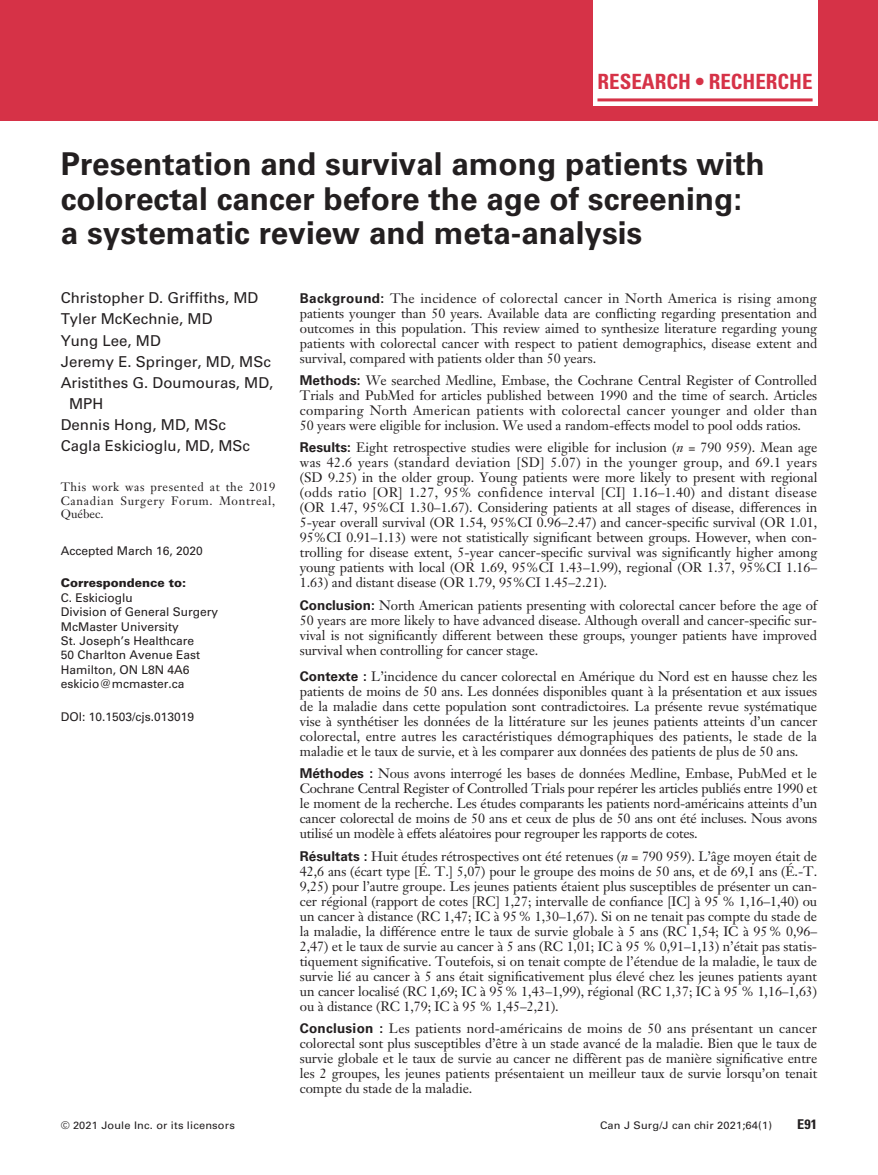
<style>
.page{position:relative;width:878px;height:1175px;background:#fff}
.page>*{position:absolute;margin:0;border:0;box-sizing:border-box;transform-origin:0 0}
.t1{font:700 31.5px/34.5px "Univers LT Std";color:#231f20}
.t2{font:700 condensed 21px "Univers LT Std";color:#d63247}
.t3{font:15px "Univers LT Std";color:#231f20}
.t4{font:13.5px/15px "Janson Text LT Std";letter-spacing:-.005em;color:#231f20;text-align:justify}
.t5{font:700 condensed 13.5px "Univers LT Std";color:#231f20;scale:1.05 1}
.t6{font:12px/14.4px "Univers LT Std";color:#231f20}
.t7{font:12px/13.5px "Janson Text LT Std";letter-spacing:.055em;color:#231f20;text-align:justify}
.t8{font:900 12px "Univers LT Std";color:#231f20}
.t9{font:10.5px "Univers LT Std";letter-spacing:.015em;color:#231f20;scale:1.05 1}
.s1{font-family:"Univers LT Std";font-weight:700}
.s2{font-style:italic}
</style>
<div class="page">
<div style="left:0;top:0;width:878px;height:120px;background:#d63247"></div>
<div style="left:593px;top:0;width:224px;height:106px;background:#fff"></div>
<hr style="left:597px;top:98px;width:215px;height:3px;background:#d63247">
<h2 class="t2" style="left:597px;top:69px;width:216px">RESEARCH • RECHERCHE</h2>
<h1 class="t1" style="left:61px;top:147px;width:705px">Presentation and survival among patients with colorectal cancer before the age of screening: a systematic review and meta-analysis</h1>
<p class="t3" style="left:61px;top:289px;width:199px">Christopher D. Griffiths, MD</p>
<p class="t3" style="left:61px;top:310px;width:153px">Tyler McKechnie, MD</p>
<p class="t3" style="left:61px;top:331px;width:102px">Yung Lee, MD</p>
<p class="t3" style="left:61px;top:352px;width:212px">Jeremy E. Springer, MD, MSc</p>
<p class="t3" style="left:61px;top:373px;width:214px">Aristithes G. Doumouras, MD,</p>
<p class="t3" style="left:69px;top:394px;width:36px">MPH</p>
<p class="t3" style="left:61px;top:415px;width:166px">Dennis Hong, MD, MSc</p>
<p class="t3" style="left:61px;top:436px;width:191px">Cagla Eskicioglu, MD, MSc</p>
<p class="t7" style="left:61px;top:480px;width:216px">This work was presented at the 2019<br>Canadian Surgery Forum. Montreal, Québec.</p>
<p class="t6" style="left:61px;top:543px;width:144px">Accepted March 16, 2020</p>
<p class="t8" style="left:61px;top:575px;width:127px">Correspondence to:</p>
<p class="t6" style="left:61px;top:590px;width:159px">C. Eskicioglu<br>Division of General Surgery<br>McMaster University<br>St. Joseph’s Healthcare<br>50 Charlton Avenue East<br>Hamilton, ON L8N 4A6 eskicio@mcmaster.ca</p>
<p class="t6" style="left:61px;top:709px;width:135px">DOI: 10.1503/cjs.013019</p>
<p class="t4" style="left:300px;top:290px;width:519px"><span class="s1">Background:</span> The incidence of colorectal cancer in North America is rising among patients younger than 50 years. Available data are conflicting regarding presentation and outcomes in this population. This review aimed to synthesize literature regarding young patients with colorectal cancer with respect to patient demographics, disease extent and survival, compared with patients older than 50 years.</p>
<p class="t4" style="left:300px;top:373px;width:519px"><span class="s1">Methods:</span> We searched Medline, Embase, the Cochrane Central Register of Controlled Trials and PubMed for articles published between 1990 and the time of search. Articles comparing North American patients with colorectal cancer younger and older than 50 years were eligible for inclusion. We used a random-effects model to pool odds ratios.</p>
<p class="t4" style="left:300px;top:440px;width:519px"><span class="s1">Results:</span> Eight retrospective studies were eligible for inclusion (<span class="s2">n</span> = 790 959). Mean age was 42.6 years (standard deviation [SD] 5.07) in the younger group, and 69.1 years (SD 9.25) in the older group. Young patients were more likely to present with regional (odds ratio [OR] 1.27, 95% confidence interval [CI] 1.16–1.40) and distant disease (OR 1.47, 95%CI 1.30–1.67). Considering patients at all stages of disease, differences in 5-year overall survival (OR 1.54, 95%CI 0.96–2.47) and cancer-specific survival (OR 1.01, 95%CI 0.91–1.13) were not statistically significant between groups. However, when con&shy;trolling for disease extent, 5-year cancer-specific survival was significantly higher among young patients with local (OR 1.69, 95%CI 1.43–1.99), regional (OR 1.37, 95%CI 1.16– 1.63) and distant disease (OR 1.79, 95%CI 1.45–2.21).</p>
<p class="t4" style="left:300px;top:597px;width:519px"><span class="s1">Conclusion:</span> North American patients presenting with colorectal cancer before the age of 50 years are more likely to have advanced disease. Although overall and cancer-specific sur&shy;vival is not significantly different between these groups, younger patients have improved survival when controlling for cancer stage.</p>
<p class="t4" style="left:300px;top:669px;width:519px"><span class="s1">Contexte :</span> L’incidence du cancer colorectal en Amérique du Nord est en hausse chez les patients de moins de 50 ans. Les données disponibles quant à la présentation et aux issues de la maladie dans cette population sont contradictoires. La présente revue systématique vise à synthétiser les données de la littérature sur les jeunes patients atteints d’un cancer colorectal, entre autres les caractéristiques démographiques des patients, le stade de la maladie et le taux de survie, et à les comparer aux données des patients de plus de 50 ans.</p>
<p class="t4" style="left:300px;top:766px;width:519px"><span class="s1">Méthodes :</span> Nous avons interrogé les bases de données Medline, Embase, PubMed et le Cochrane Central Register of Controlled Trials pour repérer les articles publiés entre 1990 et le moment de la recherche. Les études comparants les patients nord-américains atteints d’un cancer colorectal de moins de 50 ans et ceux de plus de 50 ans ont été incluses. Nous avons utilisé un modèle à effets aléatoires pour regrouper les rapports de cotes.</p>
<p class="t4" style="left:300px;top:848px;width:519px"><span class="s1">Résultats :</span> Huit études rétrospectives ont été retenues (<span class="s2">n</span> = 790 959). L’âge moyen était de 42,6 ans (écart type [É. T.] 5,07) pour le groupe des moins de 50 ans, et de 69,1 ans (É.-T.<br>9,25) pour l’autre groupe. Les jeunes patients étaient plus susceptibles de présenter un can&shy;cer régional (rapport de cotes [RC] 1,27; intervalle de confiance [IC] à 95 % 1,16–1,40) ou un cancer à distance (RC 1,47; IC à 95% 1,30–1,67). Si on ne tenait pas compte du stade de la maladie, la différence entre le taux de survie globale à 5 ans (RC 1,54; IC à 95% 0,96– 2,47) et le taux de survie au cancer à 5 ans (RC 1,01; IC à 95 % 0,91–1,13) n’était pas statis&shy;tiquement significative. Toutefois, si on tenait compte de l’étendue de la maladie, le taux de survie lié au cancer à 5 ans était significativement plus élevé chez les jeunes patients ayant un cancer localisé (RC 1,69; IC à 95% 1,43–1,99), régional (RC 1,37; IC à 95 % 1,16–1,63) ou à distance (RC 1,79; IC à 95 % 1,45–2,21).</p>
<p class="t4" style="left:300px;top:1020px;width:519px"><span class="s1">Conclusion :</span> Les patients nord-américains de moins de 50 ans présentant un cancer colorectal sont plus susceptibles d’être à un stade avancé de la maladie. Bien que le taux de survie globale et le taux de survie au cancer ne diffèrent pas de manière significative entre les 2 groupes, les jeunes patients présentaient un meilleur taux de survie lorsqu’on tenait compte du stade de la maladie.</p>
<p class="t9" style="left:61px;top:1119px;width:167px">© 2021 Joule Inc. or its licensors</p>
<p class="t9" style="left:600px;top:1119px;width:165px">Can J Surg/J can chir 2021;64(1)</p>
<p class="t5" style="left:797px;top:1116px;width:21px">E91</p>
</div>
